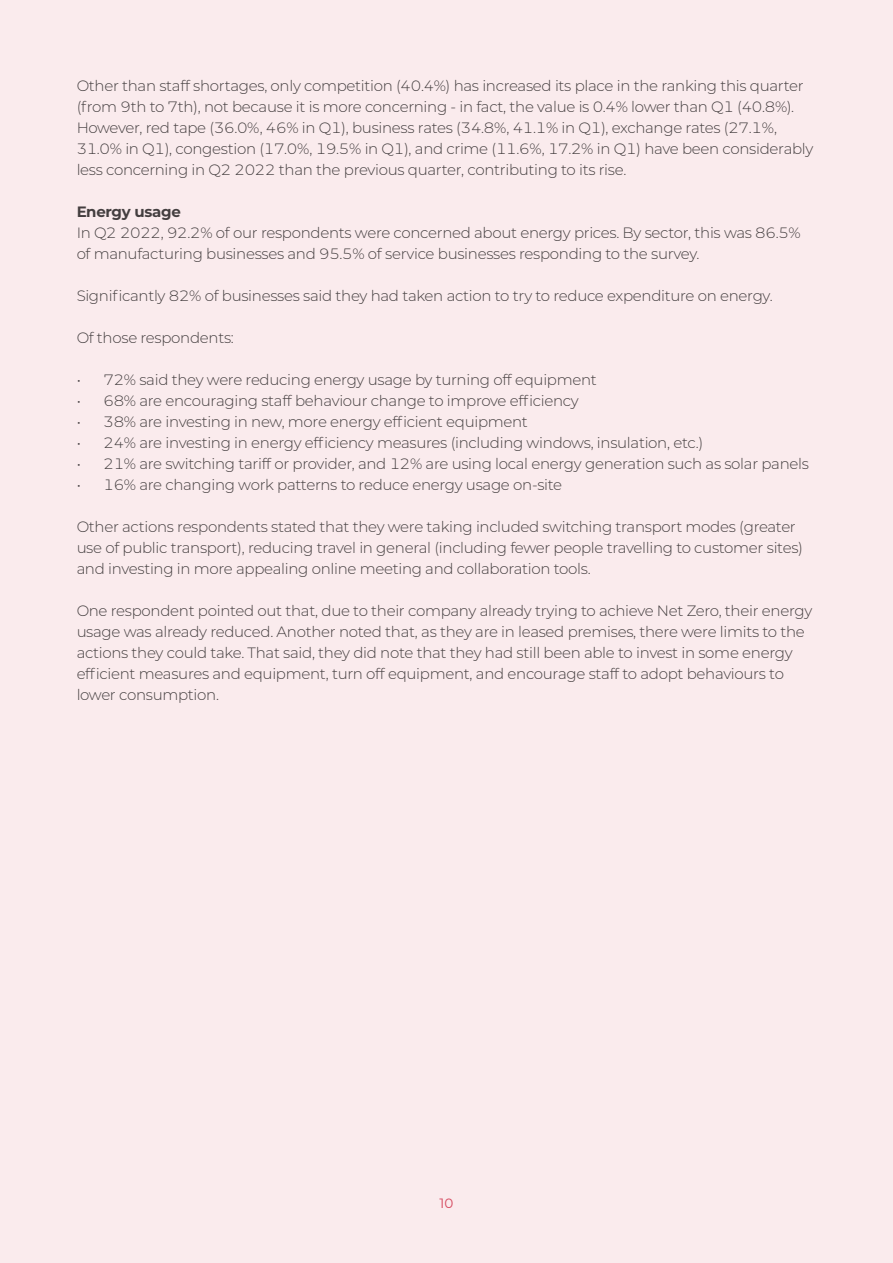
<style>
.page{position:relative;width:893px;height:1263px;background:#faebed}
.page>*{position:absolute;margin:0;border:0;box-sizing:border-box;transform-origin:0 0}
.t1{font:300 15px/21px "Montserrat";letter-spacing:-.02em;color:#231f20}
.t2{font:700 15px "Montserrat";letter-spacing:-.02em;color:#231f20}
.t3{font:13.5px "Montserrat";color:#d5495f}
</style>
<div class="page">
<p class="t1" style="left:77px;top:75px;width:738px">Other than staff shortages, only competition (40.4%) has increased its place in the ranking this quarter (from 9th to 7th), not because it is more concerning - in fact, the value is 0.4% lower than Q1 (40.8%).<br>However, red tape (36.0%, 46% in Q1), business rates (34.8%, 41.1% in Q1), exchange rates (27.1%, 31.0% in Q1), congestion (17.0%, 19.5% in Q1), and crime (11.6%, 17.2% in Q1) have been considerably less concerning in Q2 2022 than the previous quarter, contributing to its rise.</p>
<p class="t2" style="left:77px;top:201px;width:106px">Energy usage</p>
<p class="t1" style="left:77px;top:222px;width:726px">In Q2 2022, 92.2% of our respondents were concerned about energy prices. By sector, this was 86.5% of manufacturing businesses and 95.5% of service businesses responding to the survey.</p>
<p class="t1" style="left:77px;top:285px;width:698px">Significantly 82% of businesses said they had taken action to try to reduce expenditure on energy.</p>
<p class="t1" style="left:77px;top:327px;width:159px">Of those respondents:</p>
<p class="t1" style="left:77px;top:369px;width:522px">• 72% said they were reducing energy usage by turning off equipment</p>
<p class="t1" style="left:77px;top:390px;width:504px">• 68% are encouraging staff behaviour change to improve efficiency</p>
<p class="t1" style="left:77px;top:411px;width:453px">• 38% are investing in new, more energy efficient equipment</p>
<p class="t1" style="left:77px;top:432px;width:628px">• 24% are investing in energy efficiency measures (including windows, insulation, etc.)</p>
<p class="t1" style="left:77px;top:453px;width:734px">• 21% are switching tariff or provider, and 12% are using local energy generation such as solar panels</p>
<p class="t1" style="left:77px;top:474px;width:487px">• 16% are changing work patterns to reduce energy usage on-site</p>
<p class="t1" style="left:77px;top:516px;width:728px">Other actions respondents stated that they were taking included switching transport modes (greater use of public transport), reducing travel in general (including fewer people travelling to customer sites) and investing in more appealing online meeting and collaboration tools.</p>
<p class="t1" style="left:77px;top:600px;width:737px">One respondent pointed out that, due to their company already trying to achieve Net Zero, their energy usage was already reduced. Another noted that, as they are in leased premises, there were limits to the actions they could take. That said, they did note that they had still been able to invest in some energy efficient measures and equipment, turn off equipment, and encourage staff to adopt behaviours to lower consumption.</p>
<p class="t3" style="left:440px;top:1194px;width:15px">10</p>
</div>
